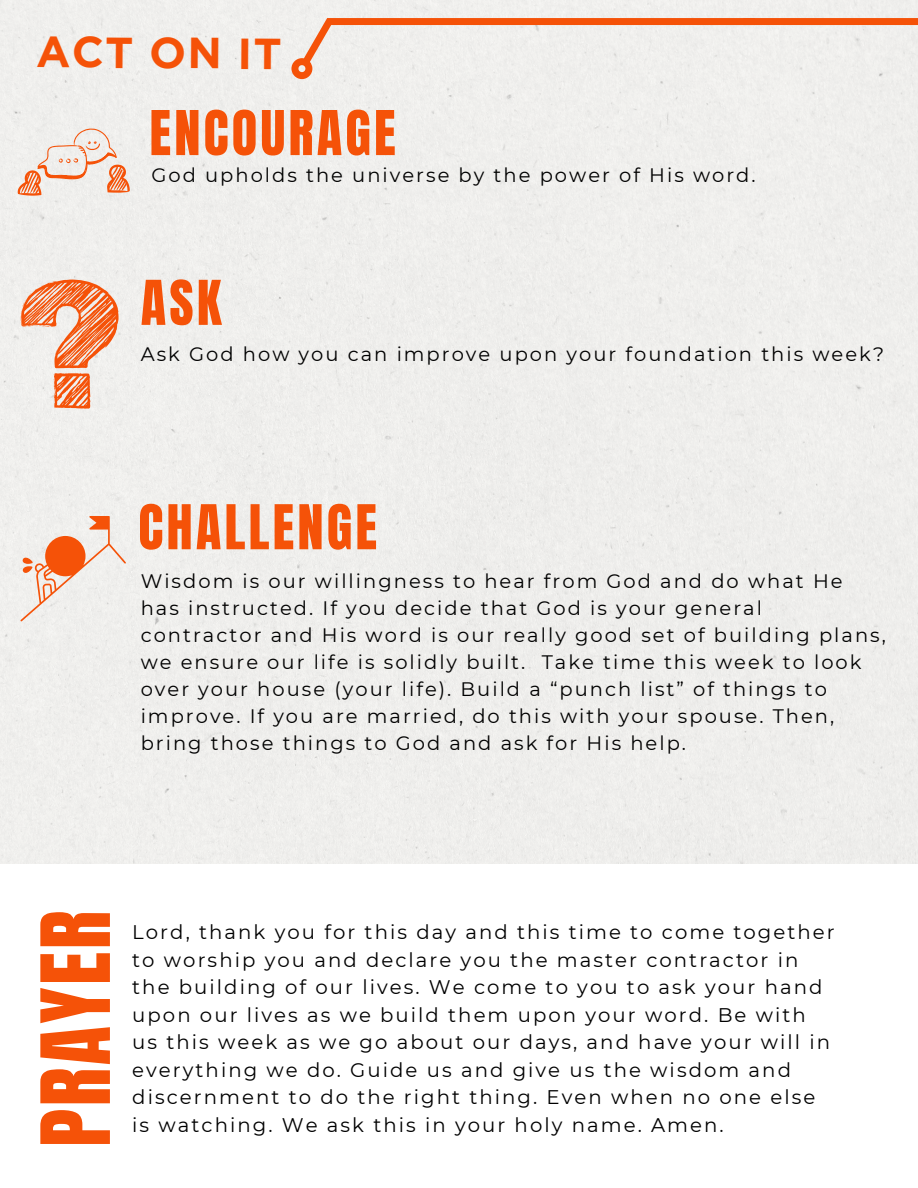
<style>
.page{position:relative;width:918px;height:1188px;background:#fff}
.page>*{position:absolute;margin:0;border:0;box-sizing:border-box;transform-origin:0 0}
.t1{font:81px "Anton";letter-spacing:.03em;color:#f55208}
.t2{font:52.5px "Anton";letter-spacing:.06em;color:#f55208}
.t3{font:700 43.5px "Gotham";letter-spacing:.02em;color:#f55208}
.t4{font:19.65px/27.5px "Montserrat";letter-spacing:.105em;color:#000}
.t5{font:19.5px/27px "Montserrat";letter-spacing:.105em;color:#000}
</style>
<div class="page">
<div style="left:0;top:0;width:918px;height:864px;background:#efeeec"></div>
<svg style="left:292px;top:18px;width:626px;height:61px"></svg>
<svg style="left:16px;top:128px;width:114px;height:68px"></svg>
<svg style="left:21px;top:280px;width:97px;height:129px"></svg>
<svg style="left:20px;top:516px;width:106px;height:105px"></svg>
<p class="t3" style="left:36px;top:26px;width:247px">ACT ON IT</p>
<h2 class="t2" style="left:149px;top:95px;width:248px">ENCOURAGE</h2>
<p class="t5" style="left:151px;top:162px;width:606px">God upholds the universe by the power of His word.</p>
<p class="t2" style="left:141px;top:265px;width:82px">ASK</p>
<p class="t5" style="left:141px;top:341px;width:745px">Ask God how you can improve upon your foundation this week?</p>
<h3 class="t2" style="left:138px;top:490px;width:240px">CHALLENGE</h3>
<p class="t5" style="left:141px;top:568px;width:747px">Wisdom is our willingness to hear from God and do what He<br>has instructed. If you decide that God is your general contractor and His word is our really good set of building plans, we ensure our life is solidly built. Take time this week to look over your house (your life). Build a “punch list” of things to improve. If you are married, do this with your spouse. Then, bring those things to God and ask for His help.</p>
<p class="t1" style="left:18px;top:1147px;width:238px;rotate:-90deg">PRAYER</p>
<h2 class="t4" style="left:132px;top:918px;width:704px">Lord, thank you for this day and this time to come together to worship you and declare you the master contractor in the building of our lives. We come to you to ask your hand upon our lives as we build them upon your word. Be with us this week as we go about our days, and have your will in everything we do. Guide us and give us the wisdom and discernment to do the right thing. Even when no one else is watching. We ask this in your holy name. Amen.</h2>
</div>
